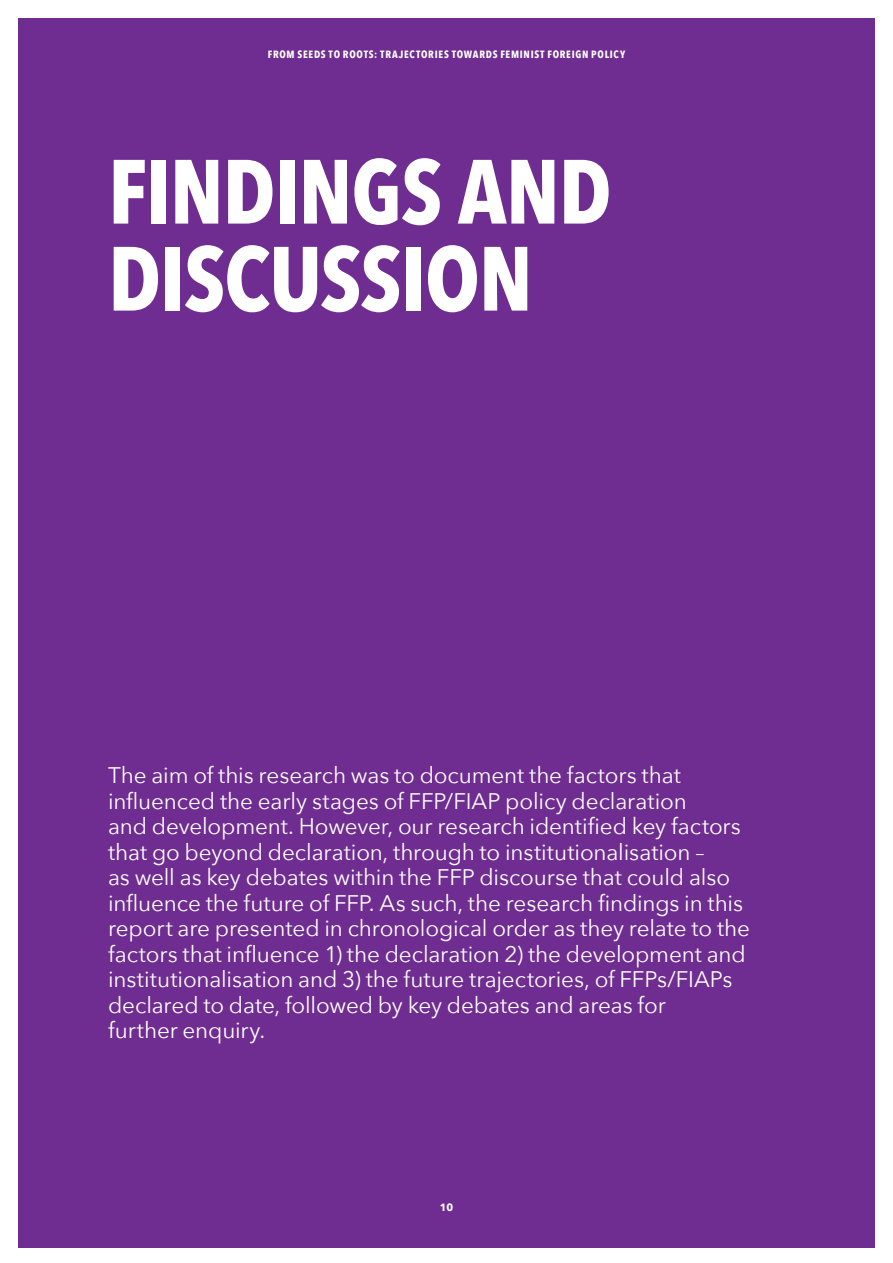
<style>
.page{position:relative;width:893px;height:1263px;background:#fff}
.page>*{position:absolute;margin:0;border:0;box-sizing:border-box;transform-origin:0 0}
.t1{font:700 90px/87px "Avenir Next Condensed";letter-spacing:-.015em;color:#fff}
.Intro{font:22.5px/25.5px "Avenir Next";letter-spacing:-.005em;color:#fff}
.t2{font:700 10.5px "Avenir Next Condensed";letter-spacing:.07em;color:#fff}
.t3{font:700 10.5px "Avenir Next";color:#fff}
</style>
<div class="page">
<div style="left:18px;top:18px;width:857px;height:1229px;background:#6f2c91"></div>
<p class="t2" style="left:268px;top:48px;width:359px">FROM SEEDS TO ROOTS: TRAJECTORIES TOWARDS FEMINIST FOREIGN POLICY</p>
<h1 class="t1" style="left:108px;top:148px;width:505px">FINDINGS AND<br>DISCUSSION</h1>
<p class="Intro" style="left:108px;top:761px;width:643px">The aim of this research was to document the factors that influenced the early stages of FFP/FIAP policy declaration<br>and development. However, our research identified key factors that go beyond declaration, through to institutionalisation –<br>as well as key debates within the FFP discourse that could also influence the future of FFP. As such, the research findings in this report are presented in chronological order as they relate to the factors that influence 1) the declaration 2) the development and institutionalisation and 3) the future trajectories, of FFPs/FIAPs declared to date, followed by key debates and areas for<br>further enquiry.</p>
<p class="t3" style="left:440px;top:1198px;width:15px">10</p>
</div>
